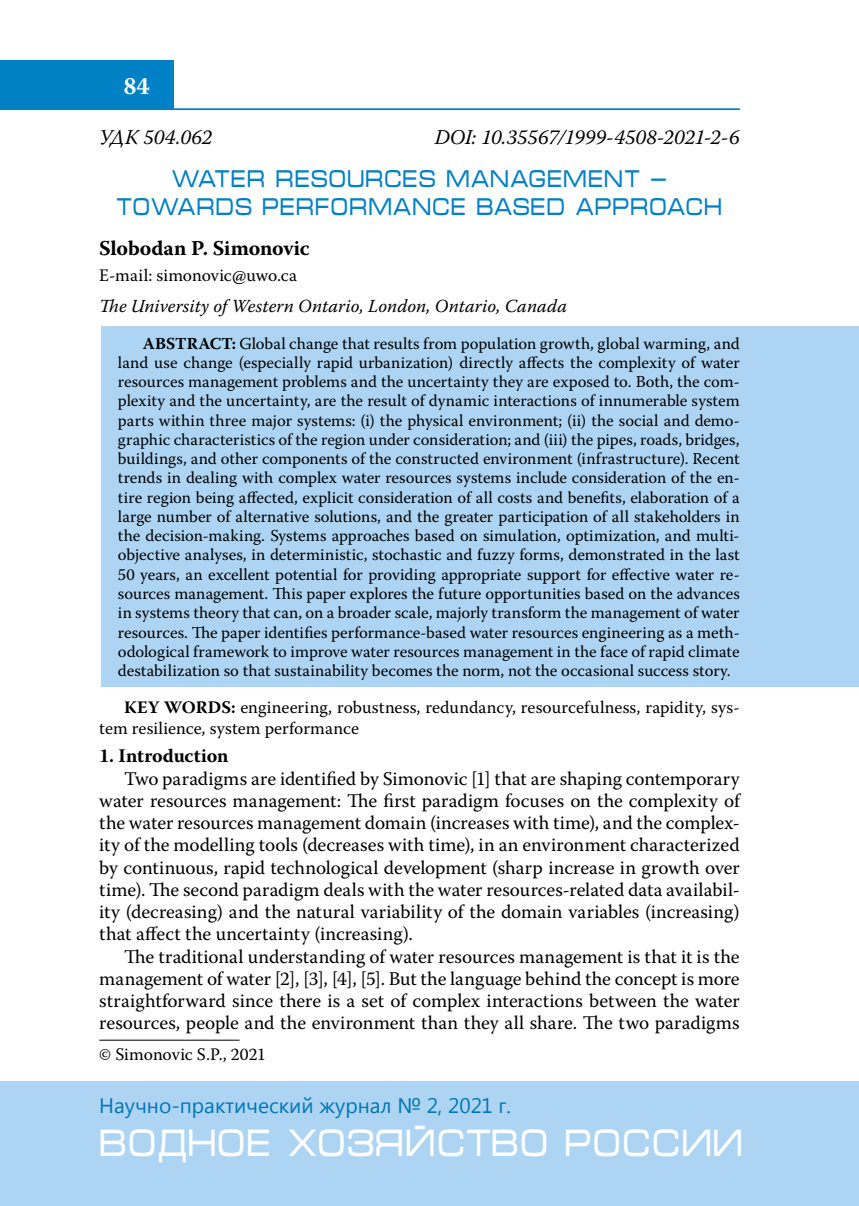
<style>
.page{position:relative;width:859px;height:1206px;background:#fff}
.page>*{position:absolute;margin:0;border:0;box-sizing:border-box;transform-origin:0 0}
.t1{font:38.5px "Micra C";color:#fff;scale:.83 1}
.t2{font:24.5px "Micra C";letter-spacing:.01em;color:#0080c5;scale:.81 1}
.t3{font:700 24.5px "Warnock Pro";color:#fff}
.t4{font:italic 21px "Warnock Pro";letter-spacing:-.01em;color:#000}
.t5{font:21px "Segoe UI";color:#0077b6}
.t6{font:700 21px "Warnock Pro";letter-spacing:-.005em;color:#000}
.t7{font:19.25px/22.2px "Warnock Pro";letter-spacing:.005em;color:#000;text-align:justify}
.t8{font:700 19.25px "Warnock Pro";letter-spacing:-.01em;color:#000}
.t9{font:italic 18.38px "Warnock Pro";letter-spacing:.005em;color:#000}
.t10{font:17.5px/21px "Warnock Pro";letter-spacing:.005em;color:#000}
.t11{font:16.62px/19.2px "Warnock Pro";color:#000;text-align:justify}
.s1{font-weight:700}
</style>
<div class="page">
<hr style="left:0;top:108px;width:739px;height:2px;background:#0080c5">
<div style="left:0;top:60px;width:174px;height:50px;background:#0080c5"></div>
<div style="left:0;top:1081px;width:858px;height:124px;background:#add4f3"></div>
<div style="left:101px;top:326px;width:757px;height:361px;background:#add4f3"></div>
<hr style="left:99px;top:1039px;width:140px;height:1px;background:#000">
<h2 class="t3" style="left:123px;top:71px;width:28px">84</h2>
<p class="t4" style="left:99px;top:125px;width:114px">УДК 504.062</p>
<p class="t4" style="left:434px;top:125px;width:306px">DOI: 10.35567/1999-4508-2021-2-6</p>
<h2 class="t2" style="left:171px;top:169px;width:55px">WATER</h2>
<h2 class="t2" style="left:275px;top:169px;width:88px">RESOURCE</h2>
<h2 class="t2" style="left:418px;top:169px;width:309px">S MANAGEMENT —</h2>
<h2 class="t2" style="left:116px;top:197px;width:224px">TOWAR DS PERFOR</h2>
<h2 class="t2" style="left:368px;top:197px;width:347px">MANCE BASED APPROAC</h2>
<h2 class="t2" style="left:703px;top:197px;width:25px">H</h2>
<p class="t6" style="left:99px;top:235px;width:212px">Slobodan P. Simonovic</p>
<p class="t10" style="left:99px;top:264px;width:199px">Е-mail: simonovic@uwo.ca</p>
<p class="t9" style="left:99px;top:294px;width:469px">The University of Western Ontario, London, Ontario, Canada</p>
<p class="t11" style="left:118px;top:333px;width:623px;text-indent:25px"><span class="s1">ABSTRACT:</span> Global change that results from population growth, global warming, and land use change (especially rapid urbanization) directly affects the complexity of water resources management problems and the uncertainty they are exposed to. Both, the com&shy;plexity and the uncertainty, are the result of dynamic interactions of innumerable system parts within three major systems: (i) the physical environment; (ii) the social and demo&shy;graphic characteristics of the region under consideration; and (iii) the pipes, roads, bridges, buildings, and other components of the constructed environment (infrastructure). Recent trends in dealing with complex water resources systems include consideration of the en&shy;tire region being affected, explicit consideration of all costs and benefits, elaboration of a large number of alternative solutions, and the greater participation of all stakeholders in the decision-making. Systems approaches based on simulation, optimization, and multi&shy;objective analyses, in deterministic, stochastic and fuzzy forms, demonstrated in the last 50 years, an excellent potential for providing appropriate support for effective water re&shy;sources management. This paper explores the future opportunities based on the advances in systems theory that can, on a broader scale, majorly transform the management of water resources. The paper identifies performance-based water resources engineering as a meth&shy;odological framework to improve water resources management in the face of rapid climate destabilization so that sustainability becomes the norm, not the occasional success story.</p>
<p class="t10" style="left:99px;top:696px;width:641px;text-indent:25px"><span class="s1">KEY WORDS:</span> engineering, robustness, redundancy, resourcefulness, rapidity, sys&shy;tem resilience, system performance</p>
<p class="t8" style="left:99px;top:744px;width:131px">1. Introduction</p>
<p class="t7" style="left:99px;top:766px;width:641px;text-indent:25px">Two paradigms are identified by Simonovic [1] that are shaping contemporary water resources management: The first paradigm focuses on the complexity of the water resources management domain (increases with time), and the complex&shy;ity of the modelling tools (decreases with time), in an environment characterized by continuous, rapid technological development (sharp increase in growth over time). The second paradigm deals with the water resources-related data availabil&shy;ity (decreasing) and the natural variability of the domain variables (increasing) that affect the uncertainty (increasing).</p>
<p class="t7" style="left:99px;top:944px;width:641px;text-indent:25px">The traditional understanding of water resources management is that it is the management of water [2], [3], [4], [5]. But the language behind the concept is more straightforward since there is a set of complex interactions between the water resources, people and the environment than they all share. The two paradigms</p>
<p class="t10" style="left:99px;top:1043px;width:168px">© Simonovic S.P., 2021</p>
<p class="t5" style="left:99px;top:1090px;width:413px">Научно-практический журнал № 2, 2021 г.</p>
<h1 class="t1" style="left:99px;top:1126px;width:777px">ВОДНОЕ ХОЗЯЙСТВО РОССИИ</h1>
</div>
